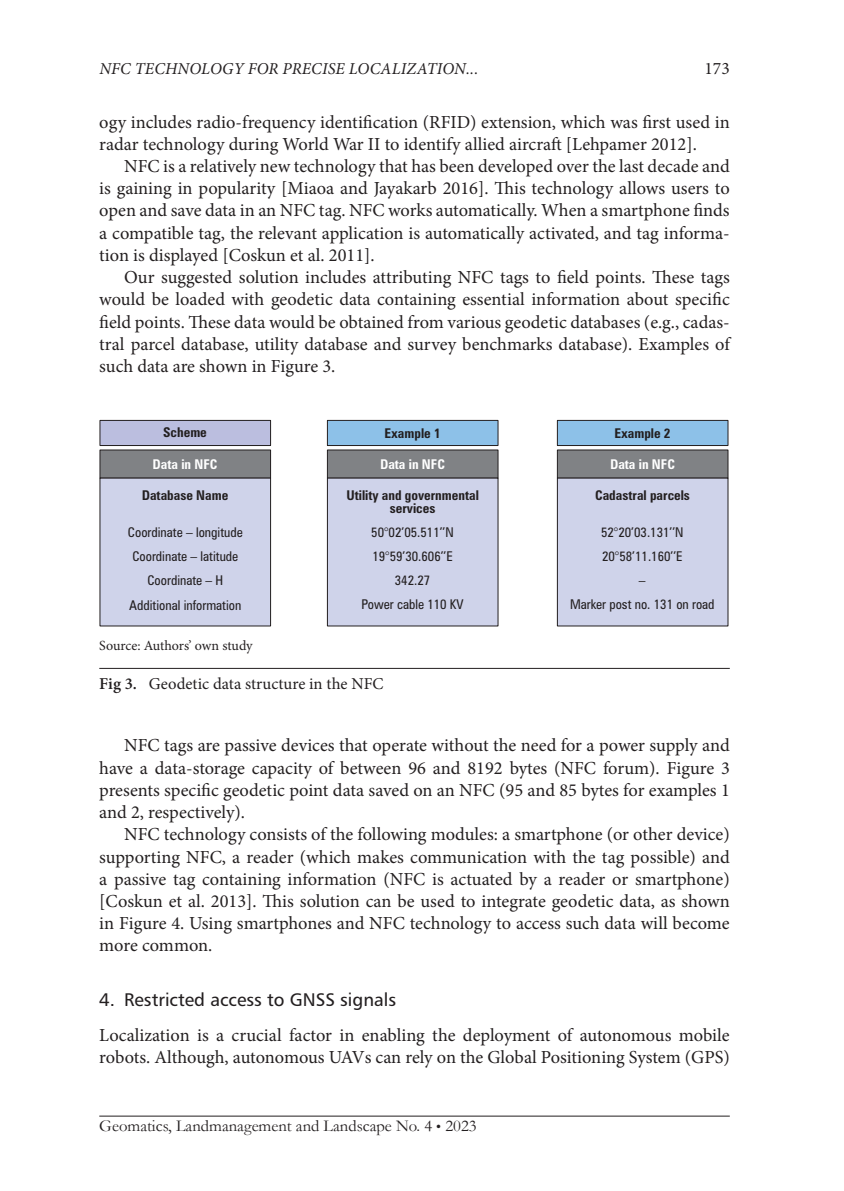
<style>
.page{position:relative;width:844px;height:1191px;background:#fff}
.page>*{position:absolute;margin:0;border:0;box-sizing:border-box;transform-origin:0 0}
.Txt__z_wc__EN{font:18.38px/22.2px "Minion Pro";color:#231f20;text-align:justify}
.Txt__b__wc__EN{font:18.38px/22.2px "Minion Pro";letter-spacing:-.005em;color:#231f20}
.Tytuł_2_EN{font:17.5px "Humnst 777 PL";color:#231f20}
.t1{font:17.5px "Minion Pro";color:#231f20}
.t2{font:16.62px "Garamond";color:#231f20}
.t3{font:italic 16.62px "Minion Pro";letter-spacing:.01em;color:#231f20}
.Rysunek__tytuł__EN{font:16.62px "Minion Pro";color:#231f20}
.Rysunek__źródło__E{font:14px "Minion Pro";letter-spacing:-.005em;color:#231f20}
.t4{font:12.25px/24.2px "Zurich Cn PL";color:#231f20;text-align:center}
.t5{font:700 12.25px/13px "Zurich Cn PL";color:#231f20;text-align:center}
.t6{font:700 12.25px "Zurich Cn PL";color:#fff}
.s1{font-weight:600}
.s2{font-size:14px}
</style>
<div class="page">
<hr style="left:99px;top:1115px;width:630px;height:1px;background:#231f20">
<hr style="left:99px;top:668px;width:630px;height:1px;background:#231f20">
<div style="left:100px;top:450px;width:170px;height:28px;background:#808285"></div>
<div style="left:99px;top:449px;width:172px;height:29px;border:1px solid #231f20"></div>
<div style="left:327px;top:449px;width:171px;height:29px;background:#808285;border:1px solid #231f20"></div>
<div style="left:556px;top:449px;width:172px;height:29px;background:#808285;border:1px solid #231f20"></div>
<div style="left:100px;top:478px;width:170px;height:148px;background:#cfd3ea"></div>
<div style="left:99px;top:477px;width:172px;height:149px;border:1px solid #231f20"></div>
<div style="left:327px;top:478px;width:171px;height:148px;background:#cfd3ea"></div>
<div style="left:327px;top:477px;width:171px;height:149px;border:1px solid #231f20"></div>
<div style="left:557px;top:478px;width:170px;height:148px;background:#cfd3ea"></div>
<div style="left:556px;top:477px;width:172px;height:149px;border:1px solid #231f20"></div>
<div style="left:100px;top:420px;width:170px;height:25px;background:#bbbedf"></div>
<div style="left:99px;top:420px;width:172px;height:26px;border:1px solid #231f20"></div>
<div style="left:556px;top:420px;width:172px;height:26px;background:#8dc1e8;border:1px solid #231f20"></div>
<div style="left:327px;top:420px;width:171px;height:26px;background:#8dc1e8;border:1px solid #231f20"></div>
<p class="t3" style="left:99px;top:58px;width:68px">NFC TECHN</p>
<p class="t3" style="left:189px;top:58px;width:290px">OLOGY FOR PRECISE LOCALIZATION...</p>
<p class="t1" style="left:704px;top:57px;width:27px">173</p>
<p class="Txt__z_wc__EN" style="left:99px;top:111px;width:632px">ogy includes radio-frequency identification (RFID) extension, which was first used in radar technology during World War II to identify allied aircraft [Lehpamer 2012].</p>
<p class="Txt__z_wc__EN" style="left:99px;top:155px;width:632px;text-indent:25px">NFC is a relatively new technology that has been developed over the last decade and is gaining in popularity [Miaoa and Jayakarb 2016]. This technology allows users to open and save data in an NFC tag. NFC works automatically. When a smartphone finds a compatible tag, the relevant application is automatically activated, and tag informa&shy;tion is displayed [Coskun et al. 2011].</p>
<p class="Txt__z_wc__EN" style="left:99px;top:266px;width:632px;text-indent:25px">Our suggested solution includes attributing NFC tags to field points. These tags would be loaded with geodetic data containing essential information about specific field points. These data would be obtained from various geodetic databases (e.g., cadas&shy;tral parcel database, utility database and survey benchmarks database). Examples of such data are shown in Figure 3.</p>
<p class="t5" style="left:163px;top:425px;width:45px">Scheme</p>
<p class="t5" style="left:384px;top:426px;width:58px">Example 1</p>
<p class="t5" style="left:614px;top:426px;width:58px">Example 2</p>
<p class="t6" style="left:152px;top:456px;width:66px">Data in NFC</p>
<p class="t6" style="left:380px;top:456px;width:66px">Data in NFC</p>
<p class="t6" style="left:610px;top:456px;width:66px">Data in NFC</p>
<p class="t5" style="left:142px;top:488px;width:88px">Database Name</p>
<p class="t5" style="left:595px;top:488px;width:96px">Cadastral parcels</p>
<p class="t4" style="left:570px;top:520px;width:146px">52°20’03.131’’N<br>20°58’11.160’’E<br>–<br>Marker post no. 131 on road</p>
<p class="t5" style="left:346px;top:488px;width:134px">Utility and governmental services</p>
<p class="t4" style="left:361px;top:520px;width:103px">50°02’05.511’’N<br>19°59’30.606’’E<br>342.27<br>Power cable 110 KV</p>
<p class="t4" style="left:128px;top:520px;width:116px">Coordinate – longitude<br>Coordinate – latitude<br>Coordinate – H<br>Additional information</p>
<p class="Rysunek__źródło__E" style="left:99px;top:635px;width:155px">Source: Authors’ own study</p>
<p class="Rysunek__tytuł__EN" style="left:99px;top:672px;width:286px"><span class="s1">Fig 3.</span> Geodetic data structure in the NFC</p>
<p class="Txt__z_wc__EN" style="left:99px;top:734px;width:632px;text-indent:25px">NFC tags are passive devices that operate without the need for a power supply and have a data-storage capacity of between 96 and 8192 bytes (NFC forum). Figure 3 presents specific geodetic point data saved on an NFC (95 and 85 bytes for examples 1 and 2, respectively).</p>
<p class="Txt__z_wc__EN" style="left:99px;top:823px;width:632px;text-indent:25px">NFC technology consists of the following modules: a smartphone (or other device) supporting NFC, a reader (which makes communication with the tag possible) and a passive tag containing information (NFC is actuated by a reader or smartphone) [Coskun et al. 2013]. This solution can be used to integrate geodetic data, as shown in Figure 4. Using smartphones and NFC technology to access such data will become more common.</p>
<p class="Tytuł_2_EN" style="left:99px;top:988px;width:298px">4. Restricted access to GNSS signals</p>
<p class="Txt__b__wc__EN" style="left:99px;top:1024px;width:632px">Localization is a crucial factor in enabling the deployment of autonomous mobile robots. Although, autonomous UAVs can rely on the Global Positioning System (GPS)</p>
<p class="t2" style="left:99px;top:1114px;width:379px">Geomatics, Landmanagement and Landscape No. 4 <span class="s2">•</span> 2023</p>
</div>
